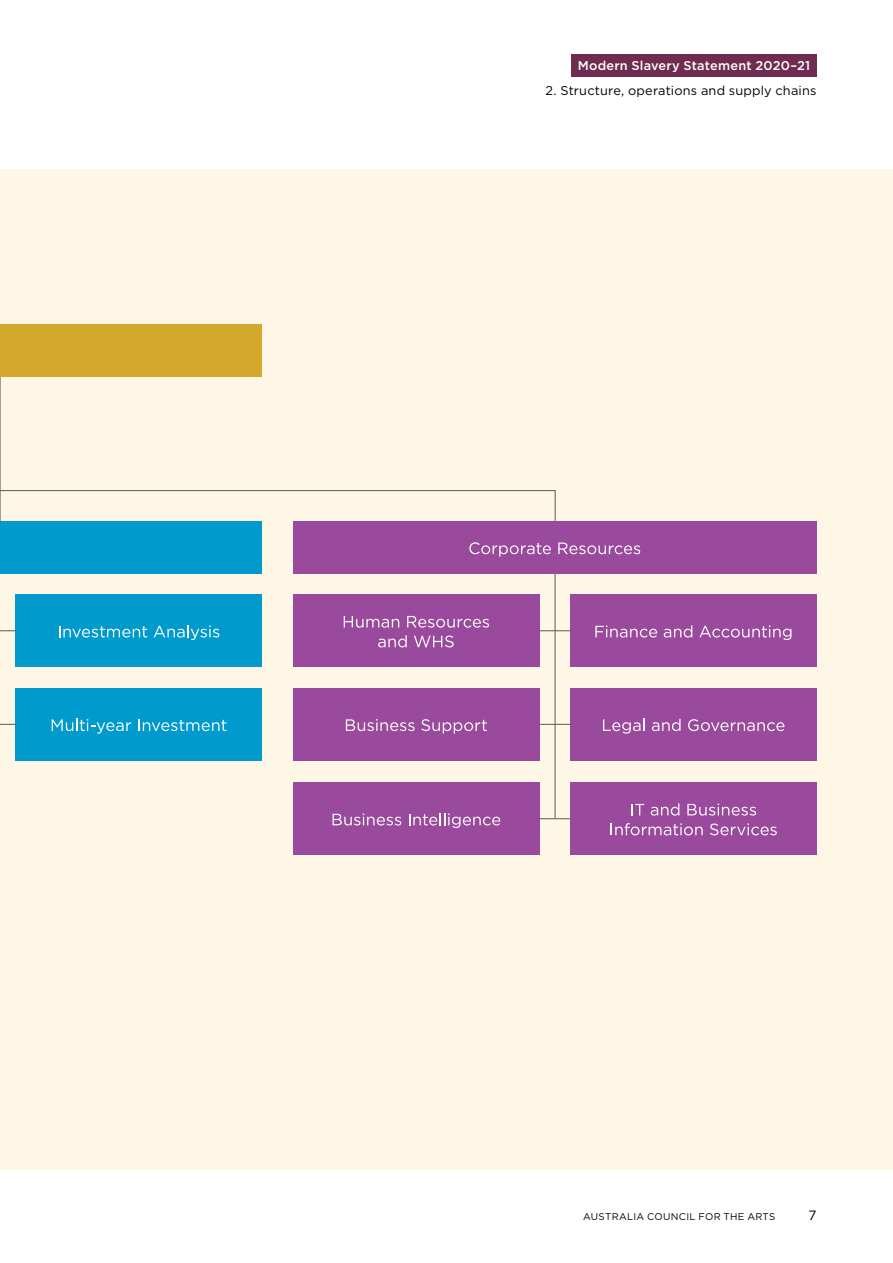
<style>
.page{position:relative;width:893px;height:1263px;background:#fff}
.page>*{position:absolute;margin:0;border:0;box-sizing:border-box;transform-origin:0 0}
.t1{font:13.5px "Gotham";color:#000}
.t2{font:12.75px "Gotham";letter-spacing:.015em;color:#000}
.t3{font:500 12.75px "Gotham";letter-spacing:.015em;color:#fff}
.t4{font:9.75px "Gotham";letter-spacing:.03em;color:#000}
</style>
<div class="page">
<div style="left:0;top:169px;width:893px;height:1000px;background:#fef7e6"></div>
<hr style="left:0;top:572px;width:1px;height:152px;background:#58595b">
<hr style="left:555px;top:572px;width:1px;height:246px;background:#58595b">
<hr style="left:0;top:376px;width:1px;height:152px;background:#58595b">
<div style="left:293px;top:594px;width:246px;height:73px;background:#9a4a9c"></div>
<svg style="left:344px;top:616px;width:55px;height:12px"></svg>
<svg style="left:407px;top:616px;width:82px;height:12px"></svg>
<svg style="left:378px;top:635px;width:29px;height:12px"></svg>
<svg style="left:414px;top:635px;width:40px;height:12px"></svg>
<div style="left:570px;top:594px;width:246px;height:73px;background:#9a4a9c"></div>
<svg style="left:595px;top:626px;width:62px;height:11px"></svg>
<svg style="left:664px;top:625px;width:28px;height:12px"></svg>
<svg style="left:699px;top:626px;width:92px;height:14px"></svg>
<div style="left:16px;top:594px;width:246px;height:73px;background:#009acc"></div>
<svg style="left:59px;top:626px;width:88px;height:11px"></svg>
<svg style="left:154px;top:625px;width:65px;height:15px"></svg>
<div style="left:293px;top:688px;width:246px;height:73px;background:#9a4a9c"></div>
<svg style="left:346px;top:719px;width:69px;height:12px"></svg>
<svg style="left:421px;top:719px;width:66px;height:14px"></svg>
<div style="left:570px;top:688px;width:246px;height:73px;background:#9a4a9c"></div>
<svg style="left:603px;top:719px;width:42px;height:15px"></svg>
<svg style="left:652px;top:719px;width:28px;height:12px"></svg>
<svg style="left:688px;top:719px;width:96px;height:12px"></svg>
<div style="left:16px;top:688px;width:246px;height:73px;background:#009acc"></div>
<svg style="left:52px;top:719px;width:79px;height:15px"></svg>
<svg style="left:138px;top:719px;width:89px;height:12px"></svg>
<div style="left:293px;top:782px;width:246px;height:73px;background:#9a4a9c"></div>
<svg style="left:333px;top:813px;width:68px;height:12px"></svg>
<svg style="left:409px;top:813px;width:91px;height:15px"></svg>
<div style="left:570px;top:782px;width:246px;height:73px;background:#9a4a9c"></div>
<svg style="left:631px;top:804px;width:13px;height:11px"></svg>
<svg style="left:651px;top:803px;width:28px;height:13px"></svg>
<svg style="left:687px;top:804px;width:69px;height:12px"></svg>
<svg style="left:611px;top:823px;width:92px;height:12px"></svg>
<svg style="left:710px;top:823px;width:67px;height:12px"></svg>
<svg style="left:0;top:630px;width:16px;height:1px"></svg>
<hr style="left:539px;top:630px;width:31px;height:1px;background:#58595b">
<hr style="left:539px;top:724px;width:31px;height:1px;background:#58595b">
<hr style="left:539px;top:818px;width:31px;height:1px;background:#58595b">
<svg style="left:0;top:724px;width:16px;height:1px"></svg>
<svg style="left:0;top:490px;width:556px;height:31px"></svg>
<div style="left:0;top:324px;width:262px;height:52px;background:#d4a92b"></div>
<div style="left:0;top:521px;width:262px;height:53px;background:#009acc"></div>
<div style="left:293px;top:521px;width:523px;height:53px;background:#9a4a9c"></div>
<svg style="left:469px;top:542px;width:82px;height:15px"></svg>
<svg style="left:558px;top:542px;width:82px;height:12px"></svg>
<div style="left:571px;top:54px;width:245px;height:23px;background:#6f2b50"></div>
<p class="t3" style="left:578px;top:57px;width:234px">Modern Slavery Statement 2020–21</p>
<p class="t2" style="left:546px;top:83px;width:272px">2. Structure, operations and supply chains</p>
<p class="t4" style="left:583px;top:1210px;width:194px">AUSTRALIA COUNCIL FOR THE ARTS</p>
<p class="t1" style="left:808px;top:1207px;width:10px">7</p>
</div>
